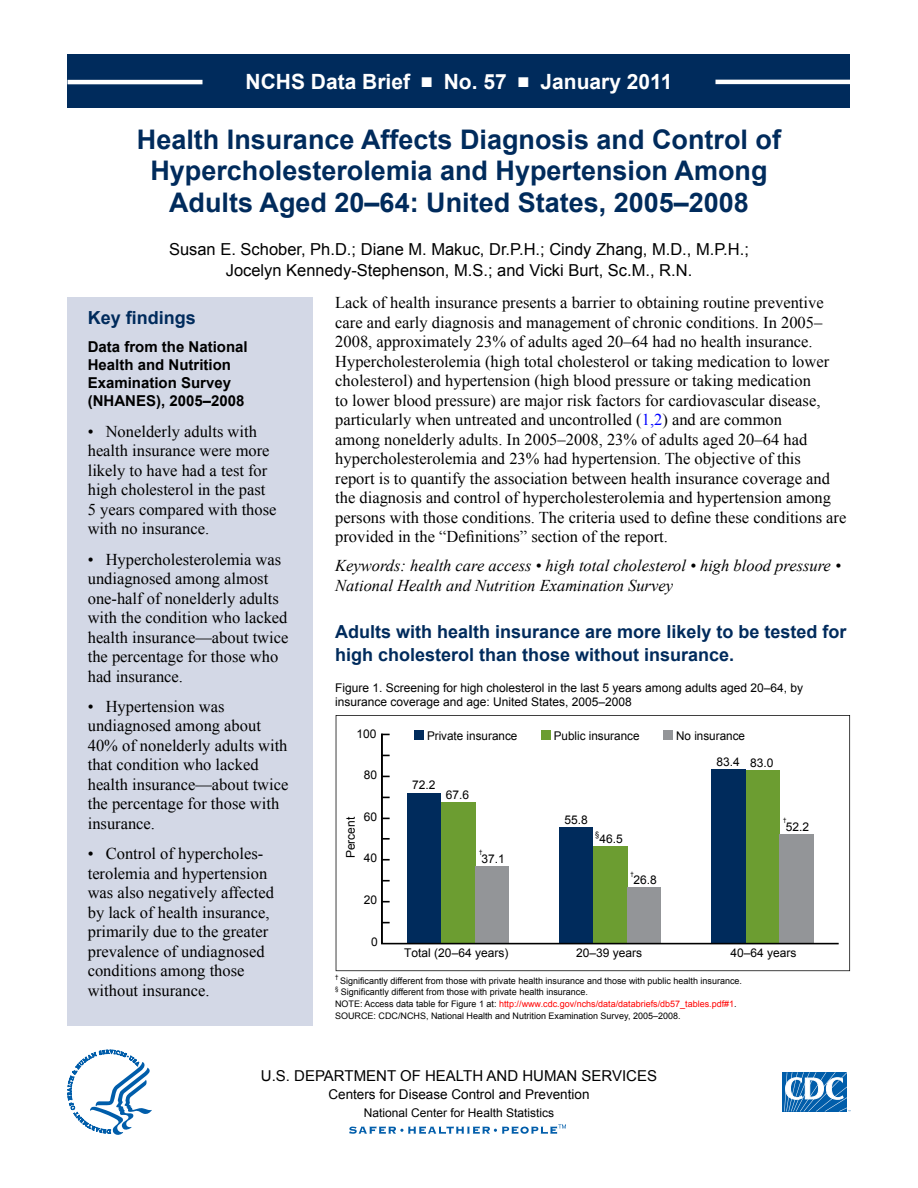
<style>
.page{position:relative;width:918px;height:1188px;background:#fff}
.page>*{position:absolute;margin:0;border:0;box-sizing:border-box;transform-origin:0 0}
.Heading_1{font:700 27px/31.5px "Arial";color:#002b5c;text-align:center}
.Header_Opeining_page{font:700 21px "Arial";color:#fff}
.Heading_2{font:700 18px/22.5px "Arial";color:#002b5c}
.Abstract__Title{font:700 18px "Arial";color:#002b5c}
.Abstract__bullets{font:16.5px/19.5px "Times New Roman";color:#000}
.Bi-line{font:16.5px/21px "Arial";color:#000;text-align:center}
.Keywords{font:italic 16.5px/19.5px "Times New Roman";color:#000}
.Abstract__Subtitle{font:700 15px/18px "Arial";color:#000}
.t1{font:15px "Arial";color:#000}
.t2{font:13.5px "Arial";color:#000}
.t3{font:12px/13.5px "Arial";color:#000}
.t4{font:9px/11.6px "Arial";color:#000}
.t5{font:7.5px "Arial";color:#000}
.t6{font:6px "Arial";color:#000}
.s1{color:#00f}
.s2{color:#f00}
</style>
<div class="page">
<div style="left:68px;top:54px;width:782px;height:54px;background:#002b5c"></div>
<hr style="left:68px;top:80px;width:134px;height:4px;background:#fff">
<hr style="left:716px;top:80px;width:134px;height:4px;background:#fff">
<svg style="left:782px;top:1111px;width:65px;height:1px"></svg>
<div style="left:782px;top:1072px;width:65px;height:39px;background:#005daa"></div>
<svg style="left:784px;top:1072px;width:67px;height:39px"></svg>
<svg style="left:349px;top:1124px;width:217px;height:10px"></svg>
<svg style="left:67px;top:1050px;width:85px;height:85px"></svg>
<div style="left:68px;top:297px;width:245px;height:729px;background:#d3d8e6"></div>
<svg style="left:336px;top:715px;width:514px;height:256px"></svg>
<div style="left:712px;top:770px;width:34px;height:173px;background:#002b5c"></div>
<div style="left:560px;top:827px;width:33px;height:116px;background:#002b5c"></div>
<div style="left:407px;top:793px;width:34px;height:150px;background:#002b5c"></div>
<div style="left:746px;top:770px;width:34px;height:173px;background:#6c9d31"></div>
<div style="left:593px;top:846px;width:34px;height:97px;background:#6c9d31"></div>
<div style="left:441px;top:803px;width:34px;height:140px;background:#6c9d31"></div>
<div style="left:780px;top:834px;width:34px;height:109px;background:#939598"></div>
<div style="left:627px;top:888px;width:34px;height:55px;background:#939598"></div>
<div style="left:475px;top:866px;width:34px;height:77px;background:#939598"></div>
<div style="left:381px;top:734px;width:2px;height:210px;border:1px solid #000"></div>
<div style="left:381px;top:943px;width:458px;height:1px;border:1px solid #000"></div>
<div style="left:414px;top:730px;width:10px;height:10px;background:#002b5c"></div>
<div style="left:541px;top:730px;width:10px;height:10px;background:#6c9d31"></div>
<div style="left:663px;top:730px;width:9px;height:10px;background:#939598"></div>
<p class="Header_Opeining_page" style="left:246px;top:67px;width:428px">NCHS Data Brief ■ No. 57 ■ January 2011</p>
<p class="Heading_1" style="left:137px;top:124px;width:646px">Health Insurance Affects Diagnosis and Control of<br>Hypercholesterolemia and Hypertension Among<br>Adults Aged 20–64: United States, 2005–2008</p>
<p class="Bi-line" style="left:169px;top:239px;width:581px">Susan E. Schober, Ph.D.; Diane M. Makuc, Dr.P.H .; Cindy Zhang, M.D., M.P.H .;<br>Jocelyn Kennedy-Stephenson, M.S.; and Vicki Burt, Sc.M., R.N .</p>
<p class="Abstract__Title" style="left:88px;top:305px;width:110px">Key findings</p>
<p class="Abstract__Subtitle" style="left:88px;top:339px;width:162px">Data from the National<br>Health and Nutrition<br>Examination Survey (NHANES), 2005–2008</p>
<p class="Abstract__bullets" style="left:88px;top:421px;width:190px">• Nonelderly adults with health insurance were more likely to have had a test for high cholesterol in the past<br>5 years compared with those with no insurance.</p>
<p class="Abstract__bullets" style="left:88px;top:549px;width:202px">• Hypercholesterolemia was undiagnosed among almost one-half of nonelderly adults with the condition who lacked health insurance—about twice the percentage for those who had insurance.</p>
<p class="Abstract__bullets" style="left:88px;top:696px;width:202px">• Hypertension was undiagnosed among about<br>40% of nonelderly adults with that condition who lacked health insurance—about twice the percentage for those with insurance.</p>
<p class="Abstract__bullets" style="left:88px;top:844px;width:188px">• Control of hypercholes&shy;terolemia and hypertension was also negatively affected by lack of health insurance, primarily due to the greater prevalence of undiagnosed conditions among those without insurance.</p>
<p class="Abstract__bullets" style="left:335px;top:293px;width:513px">Lack of health insurance presents a barrier to obtaining routine preventive care and early diagnosis and management of chronic conditions. In 2005– 2008, approximately 23% of adults aged 20–64 had no health insurance.<br>Hypercholesterolemia (high total cholesterol or taking medication to lower cholesterol) and hypertension (high blood pressure or taking medication<br>to lower blood pressure) are major risk factors for cardiovascular disease, particularly when untreated and uncontrolled (<span class="s1">1,2</span>) and are common<br>among nonelderly adults. In 2005–2008, 23% of adults aged 20–64 had hypercholesterolemia and 23% had hypertension. The objective of this<br>report is to quantify the association between health insurance coverage and the diagnosis and control of hypercholesterolemia and hypertension among persons with those conditions. The criteria used to define these conditions are provided in the “Definitions” section of the report.</p>
<p class="Keywords" style="left:335px;top:556px;width:507px">Keywords: health care access • high total cholesterol • high blood pressure •<br>National Health and Nutrition Examination Survey</p>
<p class="Heading_2" style="left:335px;top:621px;width:513px">Adults with health insurance are more likely to be tested for high cholesterol than those without insurance.</p>
<p class="t3" style="left:335px;top:681px;width:470px">Figure 1. Screening for high cholesterol in the last 5 years among adults aged 20–64, by insurance coverage and age: United States, 2005–2008</p>
<p class="t3" style="left:356px;top:727px;width:22px">100</p>
<p class="t3" style="left:364px;top:768px;width:15px">80</p>
<p class="t3" style="left:344px;top:858px;width:43px;rotate:-90deg">Percent</p>
<p class="t3" style="left:364px;top:810px;width:15px">60</p>
<p class="t3" style="left:364px;top:852px;width:15px">40</p>
<p class="t3" style="left:364px;top:894px;width:15px">20</p>
<p class="t3" style="left:371px;top:935px;width:8px">0</p>
<p class="t3" style="left:427px;top:730px;width:92px">Private insurance</p>
<p class="t3" style="left:554px;top:730px;width:87px">Public insurance</p>
<p class="t3" style="left:676px;top:730px;width:70px">No insurance</p>
<p class="t3" style="left:412px;top:779px;width:25px">72.2</p>
<p class="t3" style="left:446px;top:788px;width:25px">67.6</p>
<p class="t6" style="left:479px;top:848px;width:5px">†</p>
<p class="t3" style="left:481px;top:852px;width:25px">37.1</p>
<p class="t3" style="left:564px;top:813px;width:25px">55.8</p>
<p class="t5" style="left:595px;top:829px;width:6px">§</p>
<p class="t3" style="left:599px;top:833px;width:25px">46.5</p>
<p class="t6" style="left:631px;top:870px;width:5px">†</p>
<p class="t3" style="left:634px;top:873px;width:25px">26.8</p>
<p class="t3" style="left:717px;top:755px;width:25px">83.4</p>
<p class="t3" style="left:750px;top:756px;width:25px">83.0</p>
<p class="t6" style="left:783px;top:816px;width:5px">†</p>
<p class="t3" style="left:786px;top:821px;width:25px">52.2</p>
<p class="t3" style="left:404px;top:946px;width:106px">Total (20–64 years)</p>
<p class="t3" style="left:576px;top:946px;width:68px">20–39 years</p>
<p class="t3" style="left:731px;top:946px;width:68px">40–64 years</p>
<p class="t6" style="left:335px;top:973px;width:5px">†</p>
<p class="t4" style="left:340px;top:975px;width:404px">Significantly different from those with private health insurance and those with public health insurance.</p>
<p class="t6" style="left:335px;top:985px;width:5px">§</p>
<p class="t4" style="left:335px;top:987px;width:403px;text-indent:6px">Significantly different from those with private health insurance.<br>NOTE: Access data table for Figure 1 at: <span class="s2">http://www.cdc.gov/nchs/data/databriefs/db57_tables.pdf#1</span>.<br>SOURCE: CDC/NCHS, National Health and Nutrition Examination Survey, 2005–2008.</p>
<p class="t1" style="left:261px;top:1066px;width:398px">u.s. department of health and human services</p>
<p class="t2" style="left:328px;top:1085px;width:263px">Centers for Disease Control and Prevention</p>
<p class="t3" style="left:364px;top:1106px;width:192px">N ational Center for H ealth Statistics</p>
</div>
